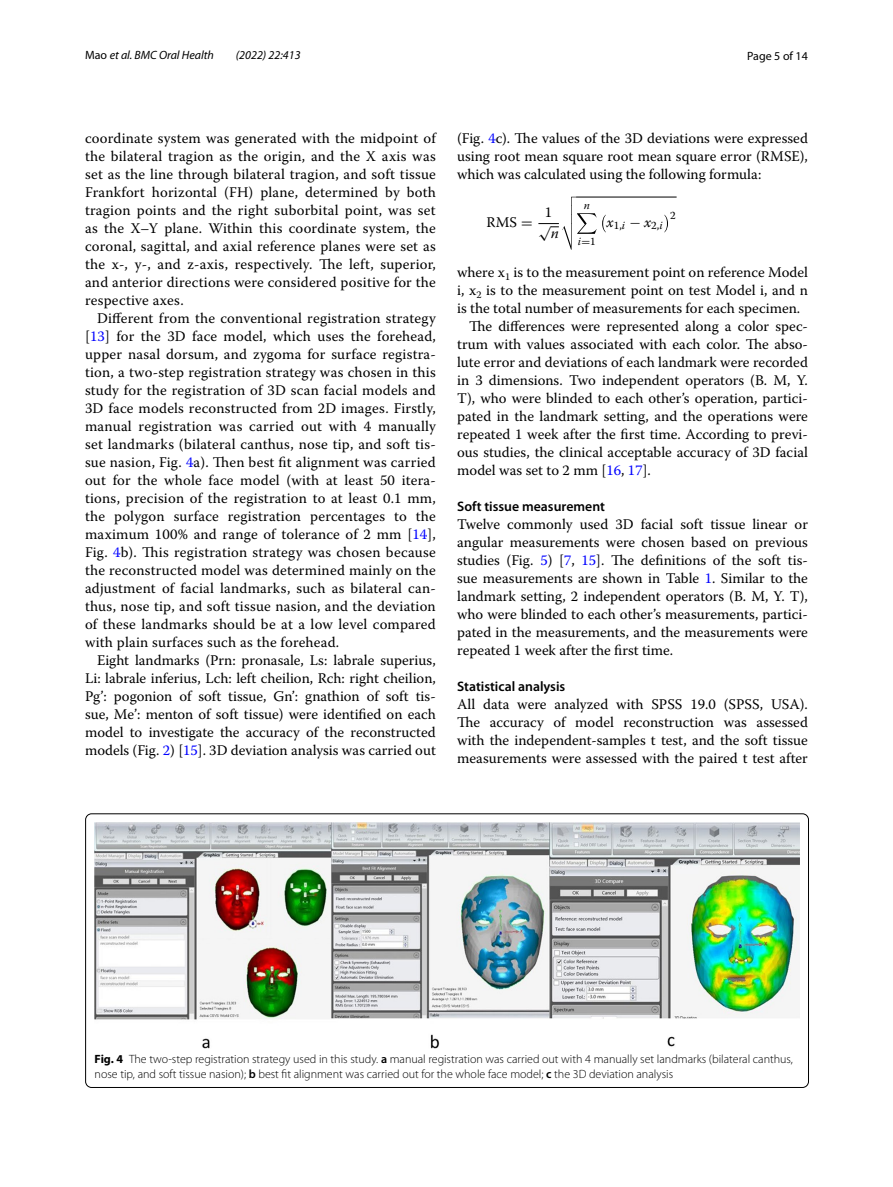
<style>
.page{position:relative;width:893px;height:1187px;background:#fff}
.page>*{position:absolute;margin:0;border:0;box-sizing:border-box;transform-origin:0 0}
.t1{font:14.7px/18px "Warnock Pro";color:#000;text-align:justify}
.t2{font:14.7px "Warnock Pro Regular 2";color:#000}
.t3{font:italic 14.7px "Warnock Pro";color:#000}
.t4{font:600 13.8px "Myriad Pro";color:#000}
.t5{font:300 12px/15px "Myriad Pro";color:#000}
.t6{font:italic 12px "Myriad Pro";color:#000}
.t7{font:12px "Myriad Pro";color:#000}
.t8{font:11.25px "Warnock Pro Regular 2";color:#000}
.t9{font:italic 11.25px "Warnock Pro";color:#000}
.s1{font-style:normal}
.s2{color:#00f}
.s3{font-family:"MTSYN"}
.s4{font-family:"MTSYN";font-style:normal}
.s5{font-family:"Warnock Pro Regular 2";font-style:normal}
.s6{font-family:"Warnock Pro";font-style:italic}
.s7{font-weight:700}
.s8{font-weight:600}
</style>
<div class="page">
<hr style="left:576px;top:197px;width:101px;height:1px;background:#000">
<svg style="left:538px;top:197px;width:68px;height:53px"></svg>
<svg style="left:664px;top:215px;width:4px;height:17px"></svg>
<img style="left:94px;top:822px;width:706px;height:226px">
<p class="t6" style="left:85px;top:48px;width:131px"><span class="s1">Mao</span> et al. BMC Oral Health</p>
<p class="t6" style="left:236px;top:48px;width:66px">(2022) 22:413</p>
<p class="t7" style="left:747px;top:48px;width:62px">Page 5 of 14</p>
<p class="t1" style="left:85px;top:128px;width:352px">coordinate system was generated with the midpoint of the bilateral tragion as the origin, and the X axis was set as the line through bilateral tragion, and soft tissue Frankfort horizontal (FH) plane, determined by both tragion points and the right suborbital point, was set as the X–Y plane. Within this coordinate system, the coronal, sagittal, and axial reference planes were set as the x-, y-, and z-axis, respectively. The left, superior, and anterior directions were considered positive for the respective axes.</p>
<p class="t1" style="left:85px;top:308px;width:352px;text-indent:12px">Different from the conventional registration strategy [<span class="s2">13</span>] for the 3D face model, which uses the forehead, upper nasal dorsum, and zygoma for surface registra&shy;tion, a two-step registration strategy was chosen in this study for the registration of 3D scan facial models and 3D face models reconstructed from 2D images. Firstly, manual registration was carried out with 4 manually set landmarks (bilateral canthus, nose tip, and soft tis&shy;sue nasion, Fig. <span class="s2">4</span>a). Then best fit alignment was carried out for the whole face model (with at least 50 itera&shy;tions, precision of the registration to at least 0.1 mm, the polygon surface registration percentages to the maximum 100% and range of tolerance of 2 mm [<span class="s2">14</span>], Fig. <span class="s2">4</span>b). This registration strategy was chosen because the reconstructed model was determined mainly on the adjustment of facial landmarks, such as bilateral can&shy;thus, nose tip, and soft tissue nasion, and the deviation of these landmarks should be at a low level compared with plain surfaces such as the forehead.</p>
<p class="t1" style="left:85px;top:650px;width:352px;text-indent:12px">Eight landmarks (Prn: pronasale, Ls: labrale superius, Li: labrale inferius, Lch: left cheilion, Rch: right cheilion, Pg’: pogonion of soft tissue, Gn’: gnathion of soft tis&shy;sue, Me’: menton of soft tissue) were identified on each model to investigate the accuracy of the reconstructed models (Fig. <span class="s2">2</span>) [<span class="s2">15</span>]. 3D deviation analysis was carried out</p>
<p class="t1" style="left:457px;top:128px;width:352px">(Fig. <span class="s2">4</span>c). The values of the 3D deviations were expressed using root mean square root mean square error (RMSE), which was calculated using the following formula:</p>
<p class="t2" style="left:545px;top:207px;width:9px">1</p>
<p class="t2" style="left:487px;top:217px;width:66px">RMS <span class="s3">= √</span></p>
<p class="t3" style="left:551px;top:224px;width:10px">n</p>
<p class="t9" style="left:584px;top:198px;width:8px">n</p>
<p class="t9" style="left:578px;top:235px;width:19px">i<span class="s4">=</span><span class="s5">1</span></p>
<p class="t8" style="left:607px;top:221px;width:57px"><sup>x</sup>1,<span class="s6">i</span> <sup>−</sup> <sup>x</sup>2,<span class="s6">i</span></p>
<p class="t8" style="left:670px;top:211px;width:7px">2</p>
<p class="t1" style="left:457px;top:262px;width:352px">where x<sub>1</sub> is to the measurement point on reference Model</p>
<p class="t1" style="left:457px;top:280px;width:352px">i, x<sub>2</sub> is to the measurement point on test Model i, and n</p>
<p class="t1" style="left:457px;top:298px;width:345px">is the total number of measurements for each specimen.</p>
<p class="t1" style="left:469px;top:316px;width:340px">The differences were represented along a color spec-</p>
<p class="t1" style="left:457px;top:334px;width:352px">trum with values associated with each color. The abso-</p>
<p class="t1" style="left:457px;top:352px;width:352px">lute error and deviations of each landmark were recorded</p>
<p class="t1" style="left:457px;top:370px;width:352px">in 3 dimensions. Two independent operators (B. M, Y.</p>
<p class="t1" style="left:457px;top:388px;width:352px">T), who were blinded to each other’s operation, partici-</p>
<p class="t1" style="left:457px;top:406px;width:352px">pated in the landmark setting, and the operations were</p>
<p class="t1" style="left:457px;top:424px;width:352px">repeated 1 week after the first time. According to previ-</p>
<p class="t1" style="left:457px;top:442px;width:352px">ous studies, the clinical acceptable accuracy of 3D facial</p>
<p class="t1" style="left:457px;top:460px;width:195px">model was set to 2 mm [<span class="s2">16</span>, <span class="s2">17</span>].</p>
<p class="t4" style="left:457px;top:497px;width:149px">Soft tissue measurement</p>
<p class="t1" style="left:457px;top:514px;width:352px">Twelve commonly used 3D facial soft tissue linear or angular measurements were chosen based on previous studies (Fig. <span class="s2">5</span>) [<span class="s2">7</span>, <span class="s2">15</span>]. The definitions of the soft tis&shy;sue measurements are shown in Table <span class="s2">1</span>. Similar to the landmark setting, 2 independent operators (B. M, Y. T), who were blinded to each other’s measurements, partici&shy;pated in the measurements, and the measurements were repeated 1 week after the first time.</p>
<p class="t4" style="left:457px;top:677px;width:110px">Statistical analysis</p>
<p class="t1" style="left:457px;top:694px;width:352px">All data were analyzed with SPSS 19.0 (SPSS, USA).<br>The accuracy of model reconstruction was assessed with the independent-samples t test, and the soft tissue measurements were assessed with the paired t test after</p>
<p class="t5" style="left:95px;top:1051px;width:700px"><span class="s7">Fig. 4</span> The two-step registration strategy used in this study. <span class="s8">a</span> manual registration was carried out with 4 manually set landmarks (bilateral canthus, nose tip, and soft tissue nasion); <span class="s8">b</span> best fit alignment was carried out for the whole face model; <span class="s8">c</span> the 3D deviation analysis</p>
</div>
